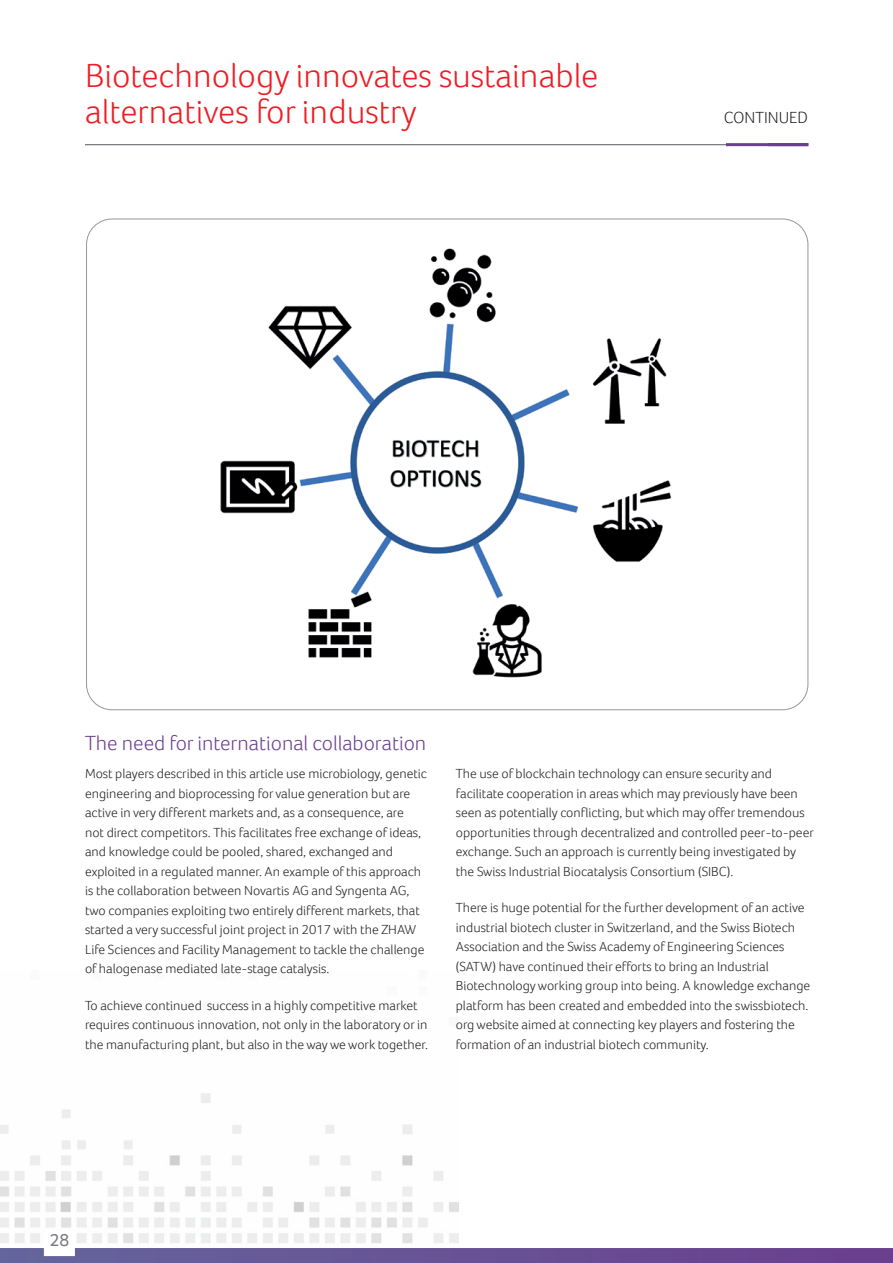
<style>
.page{position:relative;width:893px;height:1263px;background:#fff}
.page>*{position:absolute;margin:0;border:0;box-sizing:border-box;transform-origin:0 0}
.t1{font:300 34.5px/36px "Foco";color:#ee1d23}
.t2{font:300 21px "Foco";color:#6a3f8e}
.t3{font:18px "Foco";color:#7a7c82}
.t4{font:300 16.5px "Foco";color:#231f20}
.t5{font:300 13.5px/19.5px "Foco";color:#231f20}
</style>
<div class="page">
<img style="left:0;top:1093px;width:458px;height:150px">
<div style="left:44px;top:1231px;width:31px;height:25px;background:#fff"></div>
<hr style="left:85px;top:144px;width:689px;height:1px;background:#7a7c82">
<hr style="left:726px;top:143px;width:82px;height:3px;background:#6a3f8e">
<svg style="left:0;top:1248px;width:893px;height:15px;background:#6a5596"></svg>
<img style="left:220px;top:248px;width:451px;height:430px">
<h1 class="t1" style="left:85px;top:57px;width:515px">Biotechnology innovates sustainable alternatives for industry</h1>
<p class="t4" style="left:724px;top:106px;width:86px">CONTINUED</p>
<h2 class="t2" style="left:85px;top:729px;width:343px">The need for international collaboration</h2>
<p class="t5" style="left:85px;top:764px;width:343px">Most players described in this article use microbiology, genetic engineering and bioprocessing for value generation but are active in very different markets and, as a consequence, are<br>not direct competitors. This facilitates free exchange of ideas, and knowledge could be pooled, shared, exchanged and exploited in a regulated manner. An example of this approach is the collaboration between Novartis AG and Syngenta AG, two companies exploiting two entirely different markets, that started a very successful joint project in 2017 with the ZHAW Life Sciences and Facility Management to tackle the challenge of halogenase mediated late-stage catalysis.</p>
<p class="t5" style="left:85px;top:995px;width:344px">To achieve continued success in a highly competitive market requires continuous innovation, not only in the laboratory or in the manufacturing plant, but also in the way we work together.</p>
<p class="t5" style="left:456px;top:764px;width:359px">The use of blockchain technology can ensure security and facilitate cooperation in areas which may previously have been seen as potentially conflicting, but which may offer tremendous opportunities through decentralized and controlled peer-to-peer exchange. Such an approach is currently being investigated by the Swiss Industrial Biocatalysis Consortium (SIBC).</p>
<p class="t5" style="left:456px;top:898px;width:356px">There is huge potential for the further development of an active industrial biotech cluster in Switzerland, and the Swiss Biotech Association and the Swiss Academy of Engineering Sciences (SATW) have continued their efforts to bring an Industrial Biotechnology working group into being. A knowledge exchange platform has been created and embedded into the swissbiotech. org website aimed at connecting key players and fostering the formation of an industrial biotech community.</p>
<h3 class="t3" style="left:50px;top:1228px;width:21px">28</h3>
</div>
